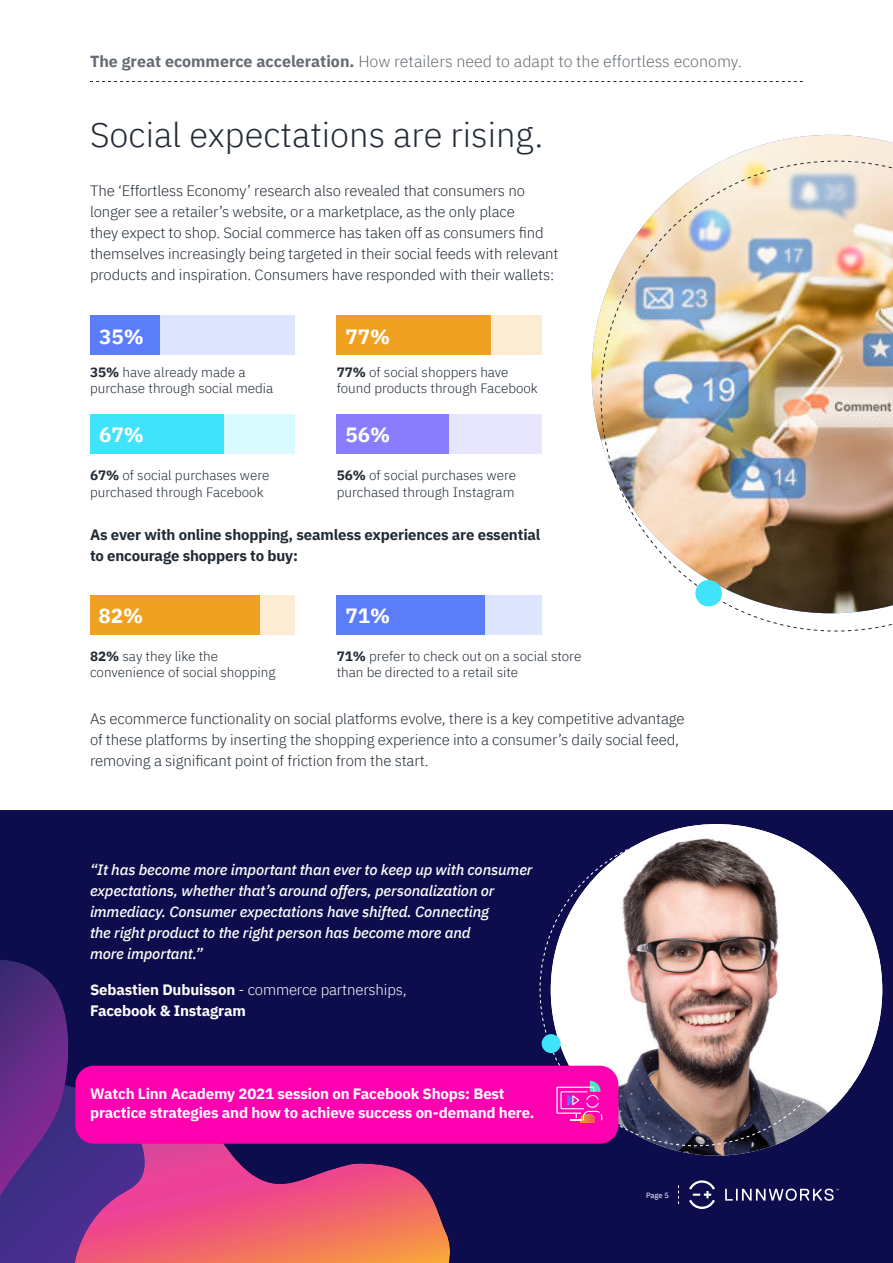
<style>
.page{position:relative;width:893px;height:1263px;background:#fff}
.page>*{position:absolute;margin:0;border:0;box-sizing:border-box;transform-origin:0 0}
.t1{font:300 34.5px "IBM Plex Sans";color:#222b35}
.t2{font:700 20.55px "IBM Plex Sans";color:#fff}
.t3{font:300 16.05px "IBM Plex Sans";color:#646b72}
.t4{font:300 15px/21px "IBM Plex Sans";letter-spacing:-.01em;color:#222b35}
.t5{font:italic 500 15px/21px "IBM Plex Sans";letter-spacing:-.01em;color:#fff}
.t6{font:700 15px/21px "IBM Plex Sans";letter-spacing:-.01em;color:#fff}
.t7{font:700 15px/21px "IBM Plex Sans";letter-spacing:-.01em;color:#222b35}
.t8{font:300 13.5px/16.2px "IBM Plex Sans";color:#222b36}
.t9{font:7.5px "IBM Plex Sans";color:#fff}
.s1{font-weight:700}
.s2{font-weight:300}
</style>
<div class="page">
<div style="left:0;top:811px;width:893px;height:452px;background:#0d0d4d"></div>
<div style="left:0;top:1067px;width:86px;height:196px;background:#442e8c"></div>
<svg style="left:75px;top:1130px;width:375px;height:133px"></svg>
<svg style="left:0;top:959px;width:70px;height:238px;background:#542981"></svg>
<img style="left:592px;top:135px;width:301px;height:302px">
<img style="left:600px;top:160px;width:293px;height:472px">
<div style="left:695px;top:580px;width:27px;height:26px;background:#40e3fa;border-radius:50%"></div>
<img style="left:551px;top:824px;width:331px;height:331px;border-radius:166px">
<svg style="left:678px;top:1185px;width:1px;height:19px"></svg>
<svg style="left:725px;top:1188px;width:114px;height:13px"></svg>
<svg style="left:689px;top:1180px;width:26px;height:29px"></svg>
<div style="left:75px;top:1066px;width:543px;height:78px;background:#fe00b0;border-radius:19px"></div>
<img style="left:539px;top:833px;width:312px;height:313px">
<svg style="left:90px;top:81px;width:713px;height:1px"></svg>
<div style="left:90px;top:316px;width:20px;height:39px;background:#5c7dfa"></div>
<div style="left:110px;top:316px;width:21px;height:39px;background:#5c7dfa"></div>
<div style="left:131px;top:316px;width:20px;height:39px;background:#5c7dfa"></div>
<div style="left:213px;top:316px;width:20px;height:39px;background:#dee5fe"></div>
<div style="left:151px;top:316px;width:21px;height:39px;background:#dee5fe"></div>
<div style="left:172px;top:316px;width:20px;height:39px;background:#dee5fe"></div>
<div style="left:192px;top:316px;width:21px;height:39px;background:#dee5fe"></div>
<div style="left:254px;top:316px;width:20px;height:39px;background:#dee5fe"></div>
<div style="left:274px;top:316px;width:21px;height:39px;background:#dee5fe"></div>
<div style="left:151px;top:316px;width:9px;height:39px;background:#5c7dfa"></div>
<div style="left:234px;top:316px;width:20px;height:39px;background:#dee5fe"></div>
<div style="left:337px;top:316px;width:20px;height:39px;background:#f0a121"></div>
<div style="left:357px;top:316px;width:21px;height:39px;background:#f0a121"></div>
<div style="left:378px;top:316px;width:20px;height:39px;background:#f0a121"></div>
<div style="left:460px;top:316px;width:20px;height:39px;background:#f0a121"></div>
<div style="left:398px;top:316px;width:21px;height:39px;background:#f0a121"></div>
<div style="left:419px;top:316px;width:20px;height:39px;background:#f0a121"></div>
<div style="left:439px;top:316px;width:21px;height:39px;background:#f0a121"></div>
<div style="left:501px;top:316px;width:20px;height:39px;background:#fcecd3"></div>
<div style="left:521px;top:316px;width:21px;height:39px;background:#fcecd3"></div>
<div style="left:480px;top:316px;width:21px;height:39px;background:#fcecd3"></div>
<div style="left:480px;top:316px;width:10px;height:39px;background:#f0a121"></div>
<div style="left:90px;top:414px;width:20px;height:40px;background:#40e3fa"></div>
<div style="left:110px;top:414px;width:21px;height:40px;background:#40e3fa"></div>
<div style="left:131px;top:414px;width:20px;height:40px;background:#40e3fa"></div>
<div style="left:213px;top:414px;width:20px;height:40px;background:#d9fafe"></div>
<div style="left:151px;top:414px;width:21px;height:40px;background:#40e3fa"></div>
<div style="left:172px;top:414px;width:20px;height:40px;background:#40e3fa"></div>
<div style="left:192px;top:414px;width:21px;height:40px;background:#40e3fa"></div>
<div style="left:254px;top:414px;width:20px;height:40px;background:#d9fafe"></div>
<div style="left:274px;top:414px;width:21px;height:40px;background:#d9fafe"></div>
<div style="left:234px;top:414px;width:20px;height:40px;background:#d9fafe"></div>
<div style="left:213px;top:414px;width:11px;height:40px;background:#40e3fa"></div>
<div style="left:337px;top:414px;width:20px;height:40px;background:#897dfd"></div>
<div style="left:357px;top:414px;width:21px;height:40px;background:#897dfd"></div>
<div style="left:378px;top:414px;width:20px;height:40px;background:#897dfd"></div>
<div style="left:460px;top:414px;width:20px;height:40px;background:#e8e5ff"></div>
<div style="left:398px;top:414px;width:21px;height:40px;background:#897dfd"></div>
<div style="left:419px;top:414px;width:20px;height:40px;background:#897dfd"></div>
<div style="left:439px;top:414px;width:21px;height:40px;background:#e8e5ff"></div>
<div style="left:501px;top:414px;width:20px;height:40px;background:#e8e5ff"></div>
<div style="left:521px;top:414px;width:21px;height:40px;background:#e8e5ff"></div>
<div style="left:480px;top:414px;width:21px;height:40px;background:#e8e5ff"></div>
<div style="left:438px;top:414px;width:11px;height:40px;background:#897dfd"></div>
<div style="left:90px;top:595px;width:20px;height:40px;background:#f0a121"></div>
<div style="left:110px;top:595px;width:21px;height:40px;background:#f0a121"></div>
<div style="left:131px;top:595px;width:20px;height:40px;background:#f0a121"></div>
<div style="left:213px;top:595px;width:20px;height:40px;background:#f0a121"></div>
<div style="left:151px;top:595px;width:21px;height:40px;background:#f0a121"></div>
<div style="left:172px;top:595px;width:20px;height:40px;background:#f0a121"></div>
<div style="left:192px;top:595px;width:21px;height:40px;background:#f0a121"></div>
<div style="left:254px;top:595px;width:20px;height:40px;background:#fcecd3"></div>
<div style="left:274px;top:595px;width:21px;height:40px;background:#fcecd3"></div>
<div style="left:234px;top:595px;width:20px;height:40px;background:#f0a121"></div>
<div style="left:254px;top:595px;width:5px;height:40px;background:#f0a121"></div>
<div style="left:337px;top:595px;width:20px;height:40px;background:#5c7dfa"></div>
<div style="left:357px;top:595px;width:21px;height:40px;background:#5c7dfa"></div>
<div style="left:378px;top:595px;width:20px;height:40px;background:#5c7dfa"></div>
<div style="left:460px;top:595px;width:20px;height:40px;background:#5c7dfa"></div>
<div style="left:398px;top:595px;width:21px;height:40px;background:#5c7dfa"></div>
<div style="left:419px;top:595px;width:20px;height:40px;background:#5c7dfa"></div>
<div style="left:439px;top:595px;width:21px;height:40px;background:#5c7dfa"></div>
<div style="left:501px;top:595px;width:20px;height:40px;background:#dee5fe"></div>
<div style="left:521px;top:595px;width:21px;height:40px;background:#dee5fe"></div>
<div style="left:480px;top:595px;width:21px;height:40px;background:#dee5fe"></div>
<div style="left:480px;top:595px;width:5px;height:40px;background:#5c7dfa"></div>
<p class="t3" style="left:90px;top:54px;width:653px"><span class="s1">The great ecommerce acceleration.</span> How retailers need to adapt to the effortless economy.</p>
<h1 class="t1" style="left:90px;top:120px;width:455px">Social expectations are rising.</h1>
<p class="t4" style="left:90px;top:182px;width:470px">The ‘Effortless Economy’ research also revealed that consumers no longer see a retailer’s website, or a marketplace, as the only place<br>they expect to shop. Social commerce has taken off as consumers find themselves increasingly being targeted in their social feeds with relevant products and inspiration. Consumers have responded with their wallets:</p>
<h2 class="t2" style="left:99px;top:327px;width:46px">35%</h2>
<h2 class="t2" style="left:345px;top:327px;width:46px">77%</h2>
<p class="t8" style="left:90px;top:365px;width:185px"><span class="s1">35%</span> have already made a purchase through social media</p>
<p class="t8" style="left:337px;top:365px;width:203px"><span class="s1">77%</span> of social shoppers have found products through Facebook</p>
<h2 class="t2" style="left:99px;top:426px;width:46px">67%</h2>
<h2 class="t2" style="left:345px;top:426px;width:46px">56%</h2>
<p class="t8" style="left:90px;top:468px;width:181px"><span class="s1">67%</span> of social purchases were purchased through Facebook</p>
<p class="t8" style="left:337px;top:468px;width:181px"><span class="s1">56%</span> of social purchases were purchased through Instagram</p>
<p class="t7" style="left:90px;top:525px;width:452px">As ever with online shopping, seamless experiences are essential to encourage shoppers to buy:</p>
<h2 class="t2" style="left:98px;top:607px;width:46px">82%</h2>
<h2 class="t2" style="left:345px;top:607px;width:46px">71%</h2>
<p class="t8" style="left:90px;top:649px;width:187px"><span class="s1">82%</span> say they like the convenience of social shopping</p>
<p class="t8" style="left:337px;top:649px;width:246px"><span class="s1">71%</span> prefer to check out on a social store than be directed to a retail site</p>
<p class="t4" style="left:90px;top:709px;width:596px">As ecommerce functionality on social platforms evolve, there is a key competitive advantage of these platforms by inserting the shopping experience into a consumer’s daily social feed, removing a significant point of friction from the start.</p>
<p class="t5" style="left:90px;top:860px;width:444px">“It has become more important than ever to keep up with consumer expectations, whether that’s around offers, personalization or immediacy. Consumer expectations have shifted. Connecting<br>the right product to the right person has become more and<br>more important.”</p>
<p class="t6" style="left:90px;top:978px;width:318px">Sebastien Dubuisson <span class="s2">- commerce partnerships,<br></span>Facebook &amp; Instagram</p>
<p class="t6" style="left:90px;top:1082px;width:446px;line-height:19.5px">Watch Linn Academy 2021 session on Facebook Shops: Best practice strategies and how to achieve success on-demand here.</p>
<p class="t9" style="left:646px;top:1192px;width:24px">Page 5</p>
</div>
